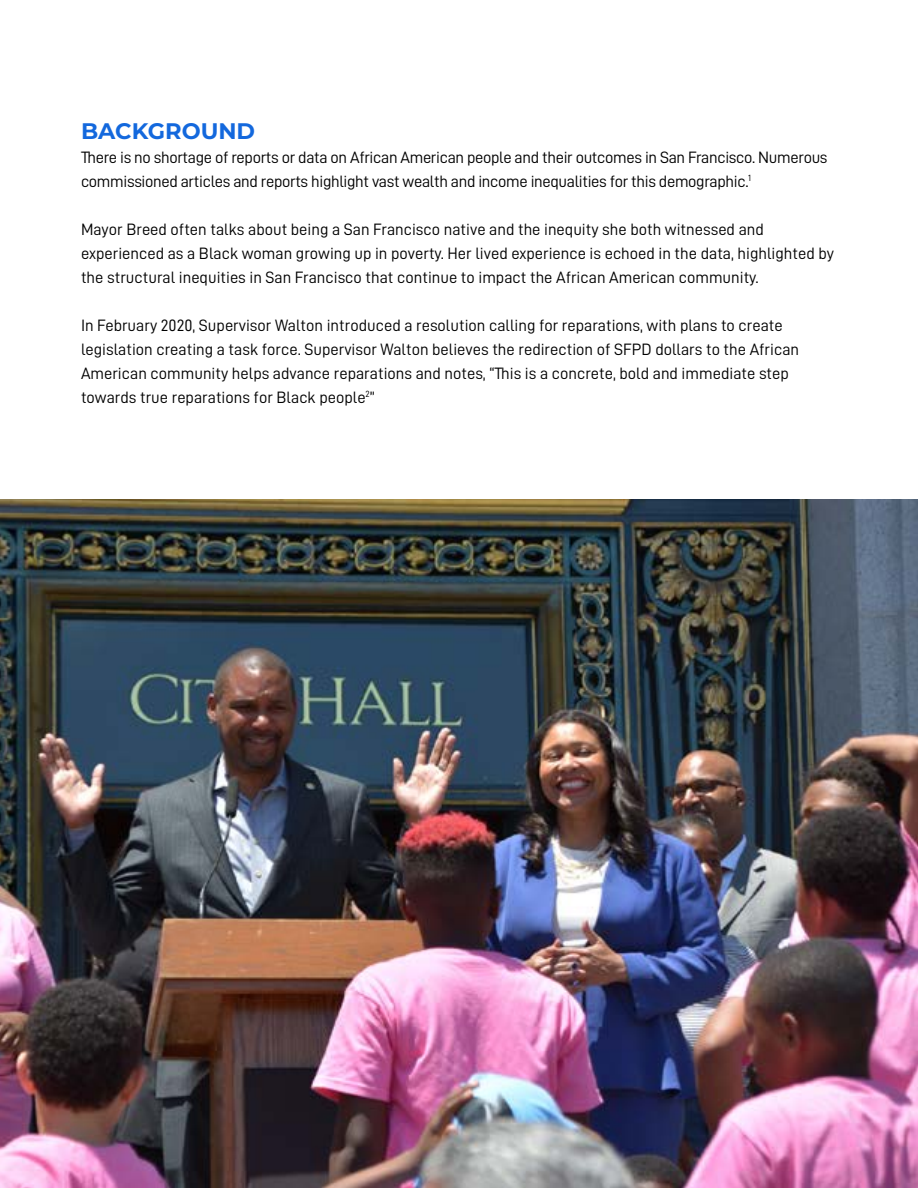
<style>
.page{position:relative;width:918px;height:1188px;background:#fff}
.page>*{position:absolute;margin:0;border:0;box-sizing:border-box;transform-origin:0 0}
.t1{font:700 22.5px "Montserrat";color:#1368dd}
.t2{font:16.5px/24px "D DIN";color:#000}
.t3{font:16.5px/24px "D DIN";letter-spacing:-.02em;color:#000}
</style>
<div class="page">
<img style="left:0;top:500px;width:918px;height:688px">
<h1 class="t1" style="left:81px;top:115px;width:176px">BACKGROUND</h1>
<p class="t3" style="left:81px;top:145px;width:748px">There is no shortage of reports or data on African American people and their outcomes in San Francisco. Numerous commissioned articles and reports highlight vast wealth and income inequalities for this demographic.<sup>1</sup></p>
<p class="t2" style="left:81px;top:217px;width:755px">Mayor Breed often talks about being a San Francisco native and the inequity she both witnessed and experienced as a Black woman growing up in poverty. Her lived experience is echoed in the data, highlighted by the structural inequities in San Francisco that continue to impact the African American community.</p>
<p class="t2" style="left:81px;top:313px;width:720px">In February 2020, Supervisor Walton introduced a resolution calling for reparations, with plans to create legislation creating a task force. Supervisor Walton believes the redirection of SFPD dollars to the African American community helps advance reparations and notes, “This is a concrete, bold and immediate step towards true reparations for Black people<sup>2</sup>”</p>
</div>
